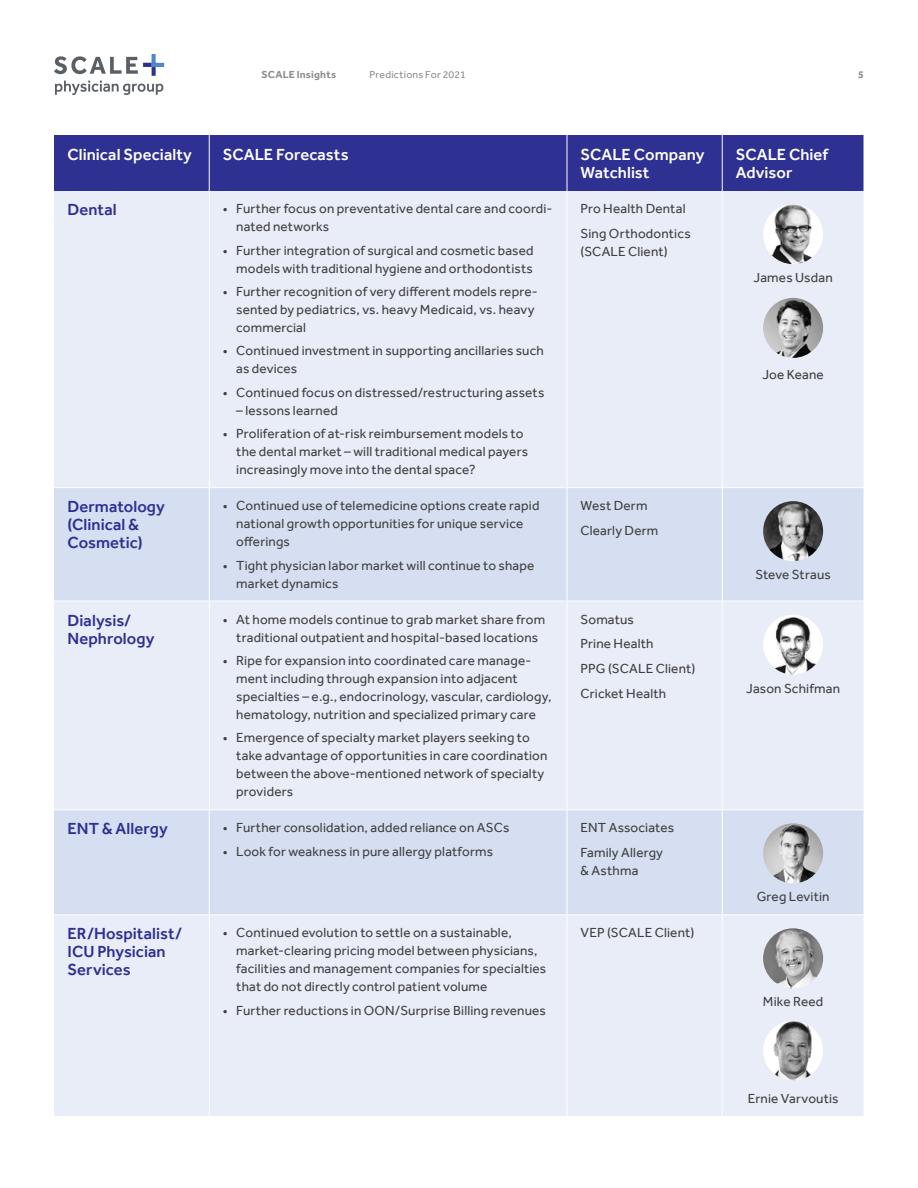
<style>
.page{position:relative;width:918px;height:1188px;background:#fff}
.page>*{position:absolute;margin:0;border:0;box-sizing:border-box;transform-origin:0 0}
.Headline_2{font:500 16.5px/18px "Effra";letter-spacing:.005em;color:#2e3092}
.Headline_2-2{font:500 16.5px/18px "Effra";letter-spacing:.005em;color:#fff}
.Body{font:13.5px/18px "Effra";letter-spacing:.015em;color:#414142}
.t1{font:10.5px "Effra";letter-spacing:.02em;color:#8e8e93}
.t2{font:700 10.5px "Effra";letter-spacing:.02em;color:#8e8e93}
</style>
<div class="page">
<svg style="left:54px;top:56px;width:84px;height:18px"></svg>
<svg style="left:55px;top:81px;width:108px;height:14px"></svg>
<svg style="left:152px;top:67px;width:4px;height:9px"></svg>
<hr style="left:143px;top:63px;width:13px;height:4px;background:#2e3092">
<svg style="left:152px;top:54px;width:4px;height:9px"></svg>
<hr style="left:152px;top:63px;width:12px;height:4px;background:#5087c7">
<div style="left:54px;top:135px;width:810px;height:56px;background:#2e3092"></div>
<div style="left:54px;top:191px;width:810px;height:925px;background:#e9edf7"></div>
<svg style="left:54px;top:488px;width:810px;height:426px;background:#dfe5f3"></svg>
<hr style="left:209px;top:135px;width:1px;height:56px;background:#fff">
<hr style="left:567px;top:135px;width:1px;height:56px;background:#fff">
<hr style="left:722px;top:135px;width:1px;height:56px;background:#fff">
<hr style="left:209px;top:191px;width:1px;height:296px;background:#fff">
<hr style="left:567px;top:191px;width:1px;height:296px;background:#fff">
<hr style="left:722px;top:191px;width:1px;height:296px;background:#fff">
<hr style="left:54px;top:487px;width:155px;height:1px;background:#fff">
<hr style="left:209px;top:487px;width:358px;height:1px;background:#fff">
<hr style="left:209px;top:488px;width:1px;height:113px;background:#fff">
<hr style="left:567px;top:487px;width:155px;height:1px;background:#fff">
<hr style="left:567px;top:488px;width:1px;height:113px;background:#fff">
<hr style="left:722px;top:487px;width:142px;height:1px;background:#fff">
<hr style="left:722px;top:488px;width:1px;height:113px;background:#fff">
<hr style="left:54px;top:601px;width:155px;height:1px;background:#fff">
<hr style="left:209px;top:601px;width:358px;height:1px;background:#fff">
<hr style="left:209px;top:601px;width:1px;height:208px;background:#fff">
<hr style="left:567px;top:601px;width:155px;height:1px;background:#fff">
<hr style="left:567px;top:601px;width:1px;height:208px;background:#fff">
<hr style="left:722px;top:601px;width:142px;height:1px;background:#fff">
<hr style="left:722px;top:601px;width:1px;height:208px;background:#fff">
<hr style="left:54px;top:809px;width:155px;height:1px;background:#fff">
<hr style="left:209px;top:809px;width:358px;height:1px;background:#fff">
<hr style="left:209px;top:810px;width:1px;height:104px;background:#fff">
<hr style="left:567px;top:809px;width:155px;height:1px;background:#fff">
<hr style="left:567px;top:810px;width:1px;height:104px;background:#fff">
<hr style="left:722px;top:809px;width:142px;height:1px;background:#fff">
<hr style="left:722px;top:810px;width:1px;height:104px;background:#fff">
<hr style="left:54px;top:914px;width:155px;height:1px;background:#fff">
<hr style="left:209px;top:914px;width:358px;height:1px;background:#fff">
<hr style="left:209px;top:915px;width:1px;height:201px;background:#fff">
<hr style="left:567px;top:914px;width:155px;height:1px;background:#fff">
<hr style="left:567px;top:915px;width:1px;height:201px;background:#fff">
<hr style="left:722px;top:914px;width:142px;height:1px;background:#fff">
<hr style="left:722px;top:915px;width:1px;height:201px;background:#fff">
<img style="left:763px;top:204px;width:60px;height:60px;border-radius:30px">
<img style="left:763px;top:298px;width:60px;height:60px;border-radius:30px">
<img style="left:763px;top:501px;width:60px;height:60px;border-radius:30px">
<img style="left:763px;top:615px;width:60px;height:60px;border-radius:30px">
<img style="left:763px;top:823px;width:60px;height:60px;border-radius:30px">
<img style="left:763px;top:928px;width:60px;height:60px;border-radius:30px">
<img style="left:763px;top:1021px;width:60px;height:60px;border-radius:30px">
<p class="t2" style="left:262px;top:68px;width:76px">SCALE Insights</p>
<p class="t1" style="left:370px;top:68px;width:98px">Predictions For 2021</p>
<p class="t2" style="left:858px;top:68px;width:7px">5</p>
<p class="Headline_2-2" style="left:68px;top:145px;width:126px">Clinical Specialty</p>
<p class="Headline_2-2" style="left:223px;top:145px;width:128px">SCALE Forecasts</p>
<p class="Headline_2-2" style="left:580px;top:145px;width:125px">SCALE Company<br>Watchlist</p>
<p class="Headline_2-2" style="left:736px;top:145px;width:94px">SCALE Chief<br>Advisor</p>
<p class="Headline_2" style="left:68px;top:200px;width:51px">Dental</p>
<p class="Body" style="left:236px;top:199px;width:318px;text-indent:-14px">• Further focus on preventative dental care and coordi&shy;nated networks</p>
<p class="Body" style="left:223px;top:241px;width:312px;text-align:right">• Further integration of surgical and cosmetic based models with traditional hygiene and orthodontists</p>
<p class="Body" style="left:236px;top:282px;width:303px;text-indent:-14px">• Further recognition of very different models repre&shy;sented by pediatrics, vs. heavy Medicaid, vs. heavy commercial</p>
<p class="Body" style="left:236px;top:342px;width:309px;text-indent:-14px">• Continued investment in supporting ancillaries such as devices</p>
<p class="Body" style="left:223px;top:383px;width:323px">• Continued focus on distressed/restructuring assets</p>
<p class="Body" style="left:236px;top:401px;width:103px">– lessons learned</p>
<p class="Body" style="left:236px;top:424px;width:293px;text-indent:-14px">• Proliferation of at-risk reimbursement models to the dental market – will traditional medical payers increasingly move into the dental space?</p>
<p class="Body" style="left:580px;top:199px;width:107px">Pro Health Dental</p>
<p class="Body" style="left:580px;top:224px;width:112px">Sing Orthodontics (SCALE Client)</p>
<p class="Body" style="left:754px;top:268px;width:81px">James Usdan</p>
<p class="Body" style="left:762px;top:365px;width:63px">Joe Keane</p>
<p class="Headline_2" style="left:68px;top:497px;width:99px">Dermatology (Clinical &amp;<br>Cosmetic)</p>
<p class="Body" style="left:236px;top:496px;width:305px;text-indent:-14px">• Continued use of telemedicine options create rapid national growth opportunities for unique service offerings</p>
<p class="Body" style="left:236px;top:556px;width:300px;text-indent:-14px">• Tight physician labor market will continue to shape market dynamics</p>
<p class="Headline_2" style="left:68px;top:611px;width:88px">Dialysis/<br>Nephrology</p>
<p class="Body" style="left:223px;top:610px;width:324px;text-align:center">• At home models continue to grab market share from traditional outpatient and hospital-based locations</p>
<p class="Body" style="left:236px;top:651px;width:317px;text-indent:-14px">• Ripe for expansion into coordinated care manage&shy;ment including through expansion into adjacent specialties – e.g., endocrinology, vascular, cardiology, hematology, nutrition and specialized primary care</p>
<p class="Body" style="left:236px;top:729px;width:313px;text-indent:-14px">• Emergence of specialty market players seeking to take advantage of opportunities in care coordination between the above-mentioned network of specialty providers</p>
<p class="Headline_2" style="left:68px;top:820px;width:102px">ENT &amp; Allergy</p>
<p class="Body" style="left:223px;top:819px;width:288px">• Further consolidation, added reliance on ASCs</p>
<p class="Body" style="left:223px;top:842px;width:272px">• Look for weakness in pure allergy platforms</p>
<p class="Headline_2" style="left:68px;top:925px;width:116px">ER/Hospitalist/<br>ICU Physician<br>Services</p>
<p class="Body" style="left:236px;top:924px;width:312px;text-indent:-14px">• Continued evolution to settle on a sustainable, market-clearing pricing model between physicians, facilities and management companies for specialties that do not directly control patient volume</p>
<p class="Body" style="left:223px;top:1001px;width:325px">• Further reductions in OON/Surprise Billing revenues</p>
<p class="Body" style="left:580px;top:496px;width:69px">West Derm</p>
<p class="Body" style="left:580px;top:521px;width:79px">Clearly Derm</p>
<p class="Body" style="left:580px;top:610px;width:55px">Somatus</p>
<p class="Body" style="left:580px;top:635px;width:75px">Prine Health</p>
<p class="Body" style="left:580px;top:659px;width:116px">PPG (SCALE Client)</p>
<p class="Body" style="left:580px;top:684px;width:87px">Cricket Health</p>
<p class="Body" style="left:580px;top:819px;width:95px">ENT Associates</p>
<p class="Body" style="left:580px;top:843px;width:84px">Family Allergy &amp; Asthma</p>
<p class="Body" style="left:580px;top:924px;width:115px">VEP (SCALE Client)</p>
<p class="Body" style="left:755px;top:565px;width:77px">Steve Straus</p>
<p class="Body" style="left:746px;top:679px;width:95px">Jason Schifman</p>
<p class="Body" style="left:757px;top:888px;width:74px">Greg Levitin</p>
<p class="Body" style="left:763px;top:993px;width:62px">Mike Reed</p>
<p class="Body" style="left:748px;top:1089px;width:92px">Ernie Varvoutis</p>
</div>
